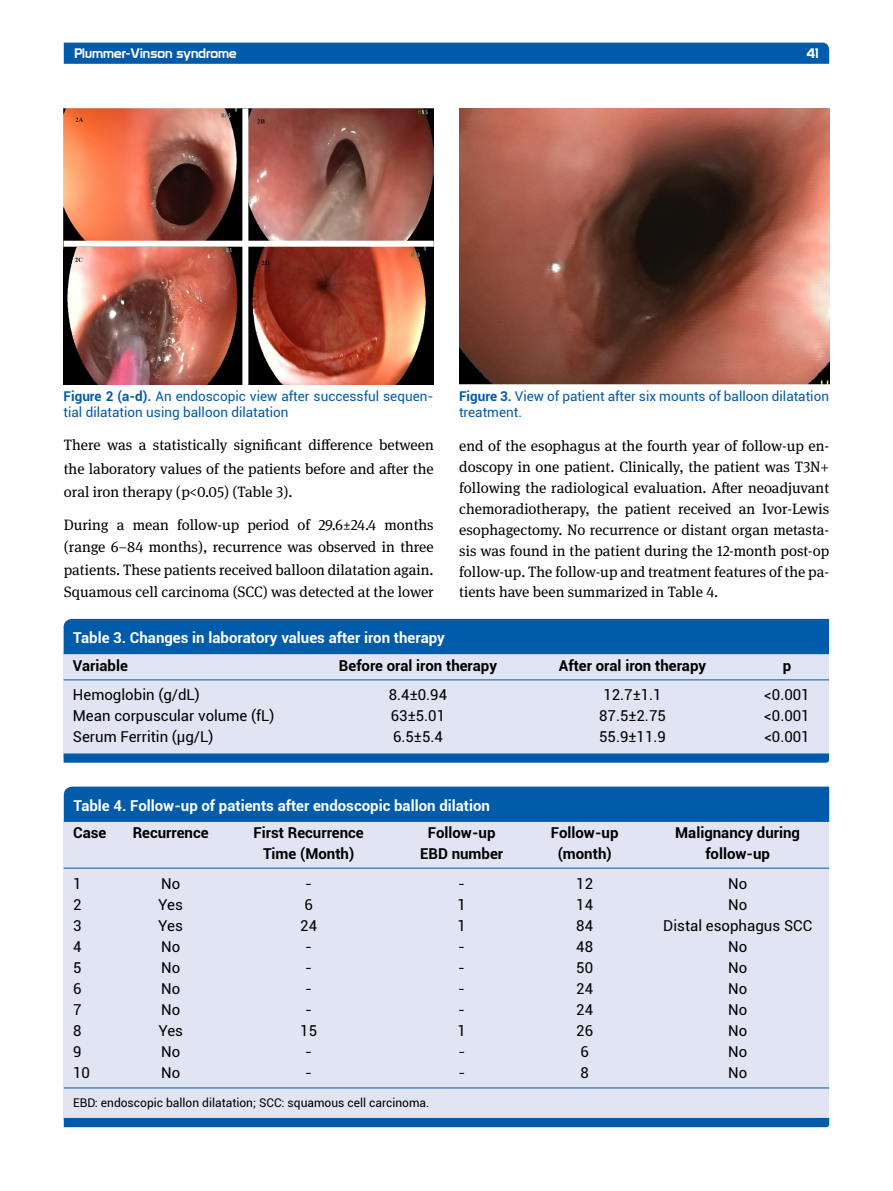
<style>
.page{position:relative;width:893px;height:1191px;background:#fff}
.page>*{position:absolute;margin:0;border:0;box-sizing:border-box;transform-origin:0 0}
.t1{font:15px/20.9px "DG Meta Serif Science";color:#000;text-align:justify}
.t2{font:15px "Roboto";color:#000}
.t3{font:700 15px "Roboto";color:#000}
.t4{font:700 15px "Roboto";color:#fff}
.t5{font:13.5px/16.5px "Roboto";color:#005baa}
.t6{font:13.5px "Prototype";color:#fff}
.t7{font:12px "Roboto";color:#000}
.s1{font-weight:700}
</style>
<div class="page">
<div style="left:64px;top:43px;width:765px;height:21px;background:#005baa"></div>
<div style="left:64px;top:653px;width:765px;height:105px;background:#e1e4f3"></div>
<div style="left:64px;top:619px;width:765px;height:35px;background:#005baa"></div>
<svg style="left:64px;top:753px;width:765px;height:9px;background:#0b62ad"></svg>
<hr style="left:64px;top:679px;width:765px;height:1px;background:#005baa">
<div style="left:64px;top:821px;width:765px;height:298px;background:#e1e4f3"></div>
<div style="left:64px;top:786px;width:765px;height:36px;background:#005baa"></div>
<div style="left:64px;top:1118px;width:765px;height:9px;background:#005baa"></div>
<hr style="left:64px;top:867px;width:765px;height:1px;background:#005baa">
<hr style="left:64px;top:1087px;width:765px;height:1px;background:#005baa">
<img style="left:64px;top:108px;width:370px;height:277px">
<div style="left:242px;top:108px;width:6px;height:277px;background:#fff"></div>
<div style="left:64px;top:241px;width:370px;height:6px;background:#fff"></div>
<img style="left:459px;top:108px;width:370px;height:277px">
<p class="t6" style="left:74px;top:45px;width:164px">Plummer-Vinson syndrome</p>
<p class="t6" style="left:807px;top:45px;width:13px">41</p>
<p class="t5" style="left:64px;top:387px;width:371px"><span class="s1">Figure 2 (a-d).</span> An endoscopic view after successful sequen&shy;tial dilatation using balloon dilatation</p>
<p class="t5" style="left:459px;top:387px;width:371px"><span class="s1">Figure 3.</span> View of patient after six mounts of balloon dilatation treatment.</p>
<p class="t1" style="left:64px;top:432px;width:371px;line-height:23.7px">There was a statistically significant difference between the laboratory values of the patients before and after the oral iron therapy (p&lt;0.05) (Table 3).</p>
<p class="t1" style="left:64px;top:513px;width:371px;line-height:22.2px">During a mean follow-up period of 29.6±24.4 months (range 6–84 months), recurrence was observed in three patients. These patients received balloon dilatation again.<br>Squamous cell carcinoma (SCC) was detected at the lower</p>
<p class="t1" style="left:459px;top:435px;width:371px">end of the esophagus at the fourth year of follow-up en&shy;doscopy in one patient. Clinically, the patient was T3N+ following the radiological evaluation. After neoadjuvant chemoradiotherapy, the patient received an Ivor-Lewis esophagectomy. No recurrence or distant organ metasta&shy;sis was found in the patient during the 12-month post-op follow-up. The follow-up and treatment features of the pa&shy;tients have been summarized in Table 4.</p>
<p class="t4" style="left:73px;top:627px;width:373px">Table 3. Changes in laboratory values after iron therapy</p>
<p class="t3" style="left:73px;top:654px;width:56px">Variable</p>
<p class="t3" style="left:339px;top:654px;width:160px">Before oral iron therapy</p>
<p class="t3" style="left:559px;top:654px;width:149px">After oral iron therapy</p>
<p class="t3" style="left:783px;top:654px;width:10px">p</p>
<p class="t2" style="left:73px;top:684px;width:128px">Hemoglobin (g/dL)</p>
<p class="t2" style="left:389px;top:684px;width:60px">8.4±0.94</p>
<p class="t2" style="left:603px;top:684px;width:60px">12.7±1.1</p>
<p class="t2" style="left:764px;top:684px;width:47px">&lt;0.001</p>
<p class="t2" style="left:73px;top:705px;width:203px">Mean corpuscular volume (fL)</p>
<p class="t2" style="left:391px;top:705px;width:56px">63±5.01</p>
<p class="t2" style="left:599px;top:705px;width:68px">87.5±2.75</p>
<p class="t2" style="left:764px;top:705px;width:47px">&lt;0.001</p>
<p class="t2" style="left:73px;top:726px;width:142px">Serum Ferritin (µg/L)</p>
<p class="t2" style="left:393px;top:726px;width:51px">6.5±5.4</p>
<p class="t2" style="left:599px;top:726px;width:68px">55.9±11.9</p>
<p class="t2" style="left:764px;top:726px;width:47px">&lt;0.001</p>
<p class="t4" style="left:73px;top:795px;width:418px">Table 4. Follow-up of patients after endoscopic ballon dilation</p>
<p class="t3" style="left:73px;top:822px;width:35px">Case</p>
<p class="t3" style="left:133px;top:822px;width:77px">Recurrence</p>
<p class="t3" style="left:254px;top:822px;width:112px">First Recurrence</p>
<p class="t3" style="left:428px;top:822px;width:69px">Follow-up</p>
<p class="t3" style="left:551px;top:822px;width:69px">Follow-up</p>
<p class="t3" style="left:675px;top:822px;width:126px">Malignancy during</p>
<p class="t3" style="left:263px;top:843px;width:93px">Time (Month)</p>
<p class="t3" style="left:420px;top:843px;width:85px">EBD number</p>
<p class="t3" style="left:558px;top:843px;width:55px">(month)</p>
<p class="t3" style="left:705px;top:843px;width:66px">follow-up</p>
<p class="t2" style="left:73px;top:873px;width:10px">1</p>
<p class="t2" style="left:161px;top:873px;width:21px">No</p>
<p class="t2" style="left:305px;top:873px;width:8px">-</p>
<p class="t2" style="left:458px;top:873px;width:8px">-</p>
<p class="t2" style="left:576px;top:873px;width:18px">12</p>
<p class="t2" style="left:728px;top:873px;width:21px">No</p>
<p class="t2" style="left:73px;top:894px;width:10px">2</p>
<p class="t2" style="left:158px;top:894px;width:26px">Yes</p>
<p class="t2" style="left:304px;top:894px;width:10px">6</p>
<p class="t2" style="left:457px;top:894px;width:10px">1</p>
<p class="t2" style="left:576px;top:894px;width:18px">14</p>
<p class="t2" style="left:728px;top:894px;width:21px">No</p>
<p class="t2" style="left:73px;top:915px;width:10px">3</p>
<p class="t2" style="left:158px;top:915px;width:26px">Yes</p>
<p class="t2" style="left:300px;top:915px;width:18px">24</p>
<p class="t2" style="left:457px;top:915px;width:10px">1</p>
<p class="t2" style="left:576px;top:915px;width:18px">84</p>
<p class="t2" style="left:663px;top:915px;width:150px">Distal esophagus SCC</p>
<p class="t2" style="left:73px;top:936px;width:10px">4</p>
<p class="t2" style="left:161px;top:936px;width:21px">No</p>
<p class="t2" style="left:305px;top:936px;width:8px">-</p>
<p class="t2" style="left:458px;top:936px;width:8px">-</p>
<p class="t2" style="left:576px;top:936px;width:18px">48</p>
<p class="t2" style="left:728px;top:936px;width:21px">No</p>
<p class="t2" style="left:73px;top:957px;width:10px">5</p>
<p class="t2" style="left:161px;top:957px;width:21px">No</p>
<p class="t2" style="left:305px;top:957px;width:8px">-</p>
<p class="t2" style="left:458px;top:957px;width:8px">-</p>
<p class="t2" style="left:576px;top:957px;width:18px">50</p>
<p class="t2" style="left:728px;top:957px;width:21px">No</p>
<p class="t2" style="left:73px;top:978px;width:10px">6</p>
<p class="t2" style="left:161px;top:978px;width:21px">No</p>
<p class="t2" style="left:305px;top:978px;width:8px">-</p>
<p class="t2" style="left:458px;top:978px;width:8px">-</p>
<p class="t2" style="left:576px;top:978px;width:18px">24</p>
<p class="t2" style="left:728px;top:978px;width:21px">No</p>
<p class="t2" style="left:73px;top:999px;width:10px">7</p>
<p class="t2" style="left:161px;top:999px;width:21px">No</p>
<p class="t2" style="left:305px;top:999px;width:8px">-</p>
<p class="t2" style="left:458px;top:999px;width:8px">-</p>
<p class="t2" style="left:576px;top:999px;width:18px">24</p>
<p class="t2" style="left:728px;top:999px;width:21px">No</p>
<p class="t2" style="left:73px;top:1020px;width:10px">8</p>
<p class="t2" style="left:158px;top:1020px;width:26px">Yes</p>
<p class="t2" style="left:300px;top:1020px;width:18px">15</p>
<p class="t2" style="left:457px;top:1020px;width:10px">1</p>
<p class="t2" style="left:576px;top:1020px;width:18px">26</p>
<p class="t2" style="left:728px;top:1020px;width:21px">No</p>
<p class="t2" style="left:73px;top:1041px;width:10px">9</p>
<p class="t2" style="left:161px;top:1041px;width:21px">No</p>
<p class="t2" style="left:305px;top:1041px;width:8px">-</p>
<p class="t2" style="left:458px;top:1041px;width:8px">-</p>
<p class="t2" style="left:580px;top:1041px;width:10px">6</p>
<p class="t2" style="left:728px;top:1041px;width:21px">No</p>
<p class="t2" style="left:73px;top:1062px;width:18px">10</p>
<p class="t2" style="left:161px;top:1062px;width:21px">No</p>
<p class="t2" style="left:305px;top:1062px;width:8px">-</p>
<p class="t2" style="left:458px;top:1062px;width:8px">-</p>
<p class="t2" style="left:580px;top:1062px;width:10px">8</p>
<p class="t2" style="left:728px;top:1062px;width:21px">No</p>
<p class="t7" style="left:73px;top:1094px;width:358px">EBD: endoscopic ballon dilatation; SCC: squamous cell carcinoma.</p>
</div>
